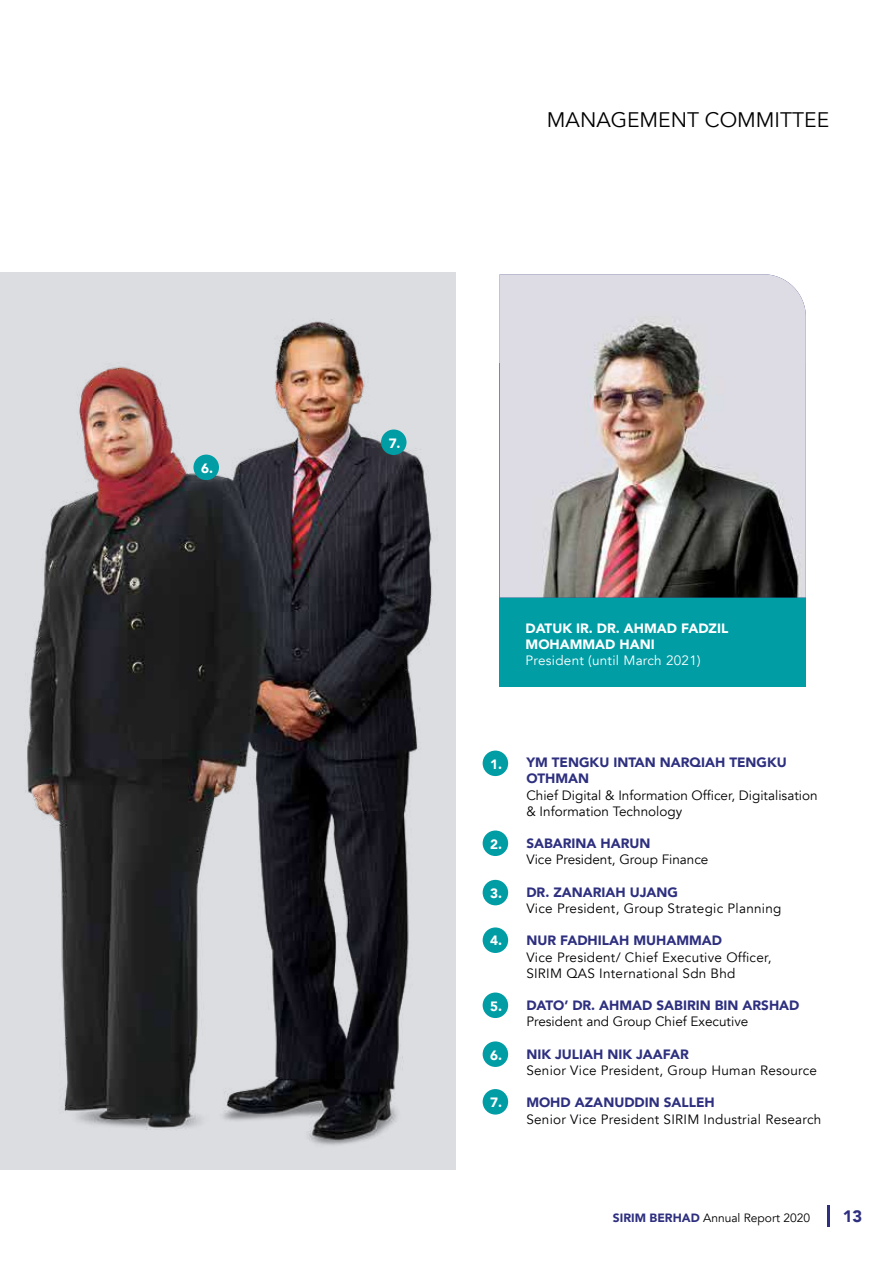
<style>
.page{position:relative;width:893px;height:1263px;background:#fff}
.page>*{position:absolute;margin:0;border:0;box-sizing:border-box;transform-origin:0 0}
.t1{font:21px "Avenir";color:#000}
.t2{font:900 16.5px "Avenir";color:#2e307f}
.t3{font:13.5px/16.2px "Avenir";letter-spacing:.02em;color:#000}
.t4{font:900 13.5px/16.2px "Avenir";color:#2e307f}
.t5{font:13.5px/16.2px "Avenir";color:#000}
.t6{font:900 13.5px/16.2px "Avenir";color:#fff}
.t7{font:13.5px "Avenir";letter-spacing:.02em;color:#fff}
.t8{font:12px "Avenir";color:#000}
.s1{font-weight:900;color:#2e307f}
</style>
<div class="page">
<img style="left:0;top:272px;width:509px;height:898px">
<div style="left:500px;top:364px;width:306px;height:323px;background:#009da5"></div>
<hr style="left:827px;top:1205px;width:2px;height:21px;background:#2e307f">
<div style="left:483px;top:750px;width:25px;height:26px;background:#009da5;border-radius:50%"></div>
<div style="left:483px;top:830px;width:25px;height:26px;background:#009da5;border-radius:50%"></div>
<div style="left:483px;top:880px;width:25px;height:25px;background:#009da5;border-radius:50%"></div>
<div style="left:483px;top:927px;width:25px;height:26px;background:#009da5;border-radius:50%"></div>
<div style="left:483px;top:992px;width:25px;height:26px;background:#009da5;border-radius:50%"></div>
<div style="left:483px;top:1041px;width:25px;height:26px;background:#009da5;border-radius:50%"></div>
<div style="left:483px;top:1089px;width:25px;height:25px;background:#009da5;border-radius:50%"></div>
<div style="left:193px;top:455px;width:26px;height:25px;background:#009da5;border-radius:50%"></div>
<div style="left:381px;top:429px;width:25px;height:26px;background:#009da5;border-radius:50%"></div>
<img style="left:500px;top:274px;width:306px;height:323px">
<p class="t6" style="left:201px;top:460px;width:13px">6.</p>
<h1 class="t1" style="left:547px;top:108px;width:284px">MANAGEMENT COMMITTEE</h1>
<p class="t6" style="left:389px;top:434px;width:13px">7.</p>
<p class="t6" style="left:526px;top:620px;width:204px">DATUK IR. DR. AHMAD FADZIL<br>MOHAMMAD HANI</p>
<p class="t7" style="left:526px;top:653px;width:177px">President (until March 2021)</p>
<p class="t6" style="left:490px;top:756px;width:13px">1.</p>
<p class="t6" style="left:490px;top:835px;width:13px">2.</p>
<p class="t6" style="left:490px;top:885px;width:13px">3.</p>
<p class="t6" style="left:490px;top:932px;width:13px">4.</p>
<p class="t6" style="left:490px;top:997px;width:13px">5.</p>
<p class="t6" style="left:490px;top:1046px;width:13px">6.</p>
<p class="t6" style="left:490px;top:1094px;width:13px">7.</p>
<p class="t4" style="left:526px;top:754px;width:262px">YM TENGKU INTAN NARQIAH TENGKU<br>OTHMAN</p>
<p class="t5" style="left:526px;top:787px;width:293px">Chief Digital &amp; Information Officer, Digitalisation &amp; Information Technology</p>
<p class="t4" style="left:526px;top:835px;width:126px">SABARINA HARUN</p>
<p class="t5" style="left:526px;top:852px;width:184px">Vice President, Group Finance</p>
<p class="t4" style="left:526px;top:884px;width:153px">DR. ZANARIAH UJANG</p>
<p class="t3" style="left:526px;top:900px;width:257px">Vice President, Group Strategic Planning</p>
<p class="t4" style="left:526px;top:932px;width:197px">NUR FADHILAH MUHAMMAD</p>
<p class="t3" style="left:526px;top:949px;width:247px">Vice President/ Chief Executive Officer,<br>SIRIM QAS International Sdn Bhd</p>
<p class="t4" style="left:526px;top:997px;width:275px">DATO’ DR. AHMAD SABIRIN BIN ARSHAD</p>
<p class="t5" style="left:526px;top:1014px;width:224px">President and Group Chief Executive</p>
<p class="t4" style="left:526px;top:1046px;width:164px">NIK JULIAH NIK JAAFAR</p>
<p class="t3" style="left:526px;top:1062px;width:292px">Senior Vice President, Group Human Resource</p>
<p class="t4" style="left:526px;top:1094px;width:190px">MOHD AZANUDDIN SALLEH</p>
<p class="t3" style="left:526px;top:1111px;width:296px">Senior Vice President SIRIM Industrial Research</p>
<p class="t8" style="left:613px;top:1210px;width:199px"><span class="s1">SIRIM BERHAD</span> Annual Report 2020</p>
<p class="t2" style="left:843px;top:1202px;width:21px">13</p>
</div>
